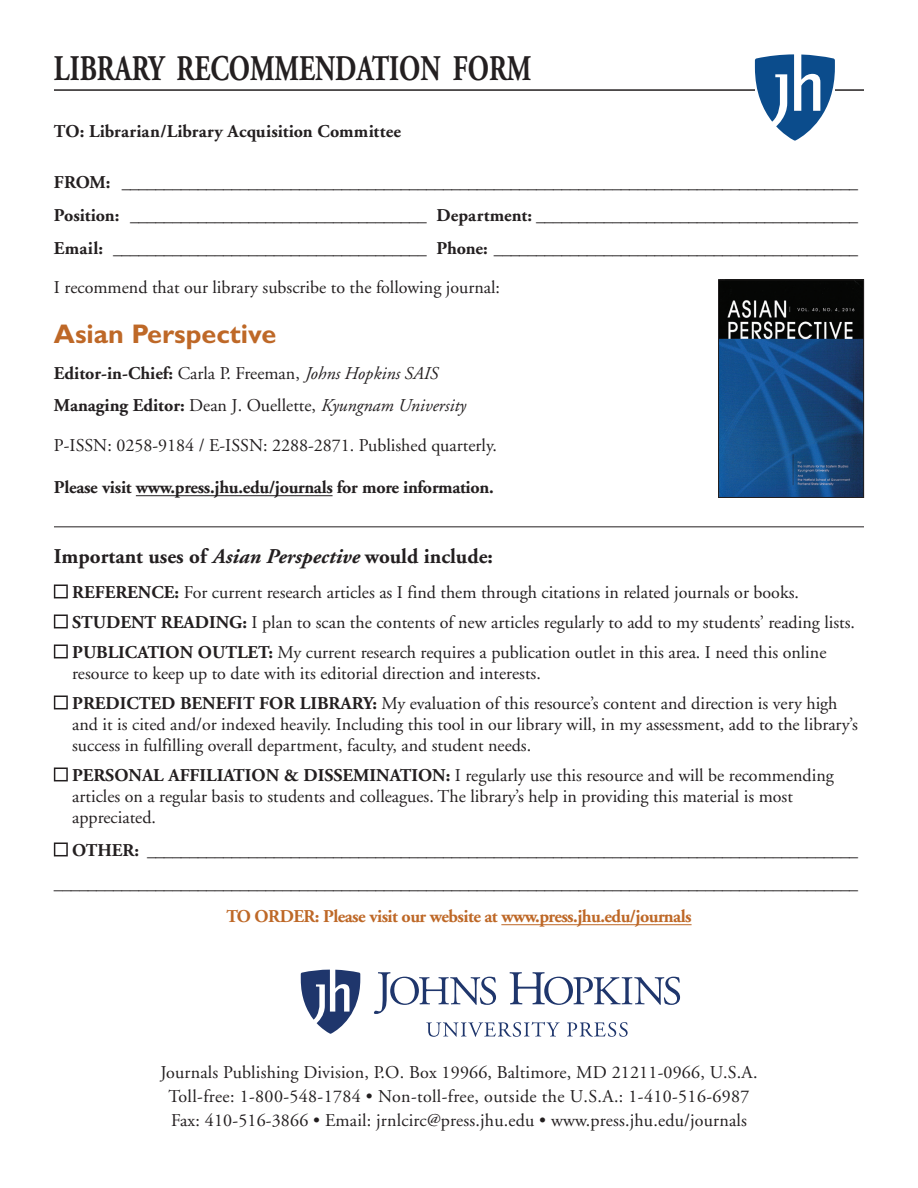
<style>
.page{position:relative;width:918px;height:1188px;background:#fff}
.page>*{position:absolute;margin:0;border:0;box-sizing:border-box;transform-origin:0 0}
.t1{font:700 36px "Adobe Garamond";color:#231f20;scale:.75 1}
.t2{font:700 27px "Gill Sans";color:#be6827}
.t3{font:700 21px "Adobe Garamond";color:#231f20}
.t4{font:18px/30px "Adobe Garamond";color:#231f20}
.t5{font:700 18px/33px "Adobe Garamond";letter-spacing:-.015em;color:#231f20;text-align:justify}
.t6{font:italic 18px/32.1px "Adobe Garamond";color:#231f20}
.t7{font:700 18px "Adobe Garamond";letter-spacing:-.03em;color:#be6827}
.t8{font:700 18px "Adobe Garamond";letter-spacing:.01em;color:#231f20}
.s1{font-weight:700;font-style:normal}
.s2{font-style:normal}
.s3{font-style:italic}
.s4{font-weight:700}
</style>
<div class="page">
<hr style="left:54px;top:89px;width:810px;height:2px;background:#231f20">
<hr style="left:136px;top:495px;width:197px;height:1px;background:#231f20">
<hr style="left:54px;top:526px;width:810px;height:1px;background:#231f20">
<hr style="left:501px;top:924px;width:191px;height:1px;background:#be6827">
<div style="left:54px;top:585px;width:14px;height:13px;border:2px solid #231f20"></div>
<div style="left:54px;top:615px;width:14px;height:13px;border:2px solid #231f20"></div>
<div style="left:54px;top:645px;width:14px;height:13px;border:2px solid #231f20"></div>
<div style="left:54px;top:696px;width:14px;height:13px;border:2px solid #231f20"></div>
<div style="left:54px;top:768px;width:14px;height:13px;border:2px solid #231f20"></div>
<div style="left:54px;top:843px;width:14px;height:13px;border:2px solid #231f20"></div>
<img style="left:720px;top:281px;width:142px;height:215px">
<div style="left:718px;top:279px;width:146px;height:219px;border:1px solid #231f20"></div>
<svg style="left:301px;top:970px;width:59px;height:64px"></svg>
<svg style="left:374px;top:972px;width:122px;height:42px"></svg>
<svg style="left:509px;top:972px;width:171px;height:33px"></svg>
<svg style="left:426px;top:1022px;width:134px;height:15px"></svg>
<svg style="left:567px;top:1022px;width:61px;height:15px"></svg>
<svg style="left:755px;top:54px;width:80px;height:87px"></svg>
<h1 class="t1" style="left:54px;top:49px;width:638px">LIBRARY RECOMMENDATION FORM</h1>
<p class="t8" style="left:54px;top:122px;width:348px">TO: Librarian/Library Acquisition Committee</p>
<p class="t5" style="left:54px;top:166px;width:806px">FROM: _______________________________________________________________________________________ Position: ___________________________________ Department: ______________________________________ Email: _____________________________________ Phone: ___________________________________________</p>
<p class="t4" style="left:54px;top:273px;width:448px">I recommend that our library subscribe to the following journal:</p>
<h2 class="t2" style="left:54px;top:318px;width:224px">Asian Perspective</h2>
<p class="t6" style="left:54px;top:358px;width:413px"><span class="s1">Editor-in-Chief:</span> <span class="s2">Carla P. Freeman,</span> Johns Hopkins SAIS<br><span class="s1">Managing Editor:</span> <span class="s2">Dean J. Ouellette,</span> Kyungnam University</p>
<p class="t4" style="left:54px;top:431px;width:444px">P-ISSN: 0258-9184 / E-ISSN: 2288-2871. Published quarterly.</p>
<p class="t5" style="left:54px;top:471px;width:441px">Please visit www.press.jhu.edu/journals for more information.</p>
<p class="t3" style="left:54px;top:545px;width:440px">Important uses of <span class="s3">Asian Perspective</span> would include:</p>
<p class="t4" style="left:72px;top:577px;width:784px"><span class="s4">REFERENCE:</span> For current research articles as I find them through citations in related journals or books.<br><span class="s4">STUDENT READING:</span> I plan to scan the contents of new articles regularly to add to my students’ reading lists.<br><span class="s4">PUBLICATION OUTLET:</span> My current research requires a publication outlet in this area. I need this online</p>
<p class="t4" style="left:72px;top:658px;width:767px">resource to keep up to date with its editorial direction and interests.<br><span class="s4">PREDICTED BENEFIT FOR LIBRARY:</span> My evaluation of this resource’s content and direction is very high</p>
<p class="t4" style="left:72px;top:714px;width:787px;line-height:21px">and it is cited and/or indexed heavily. Including this tool in our library will, in my assessment, add to the library’s success in fulfilling overall department, faculty, and student needs.</p>
<p class="t4" style="left:72px;top:765px;width:763px;line-height:21px"><span class="s4">PERSONAL AFFILIATION &amp; DISSEMINATION:</span> I regularly use this resource and will be recommending articles on a regular basis to students and colleagues. The library’s help in providing this material is most appreciated.</p>
<p class="t4" style="left:54px;top:834px;width:806px;line-height:33px;text-align:right"><span class="s4">OTHER:</span> ____________________________________________________________________________________ _______________________________________________________________________________________________</p>
<p class="t7" style="left:226px;top:906px;width:467px">TO ORDER: Please visit our website at www.press.jhu.edu/journals</p>
<p class="t4" style="left:160px;top:1061px;width:599px;line-height:24px;text-align:center">Journals Publishing Division, P.O. Box 19966, Baltimore, MD 21211-0966, U.S.A.<br>Toll-free: 1-800-548-1784 • Non-toll-free, outside the U.S.A.: 1-410-516-6987<br>Fax: 410-516-3866 • Email: jrnlcirc@press.jhu.edu • www.press.jhu.edu/journals</p>
</div>
